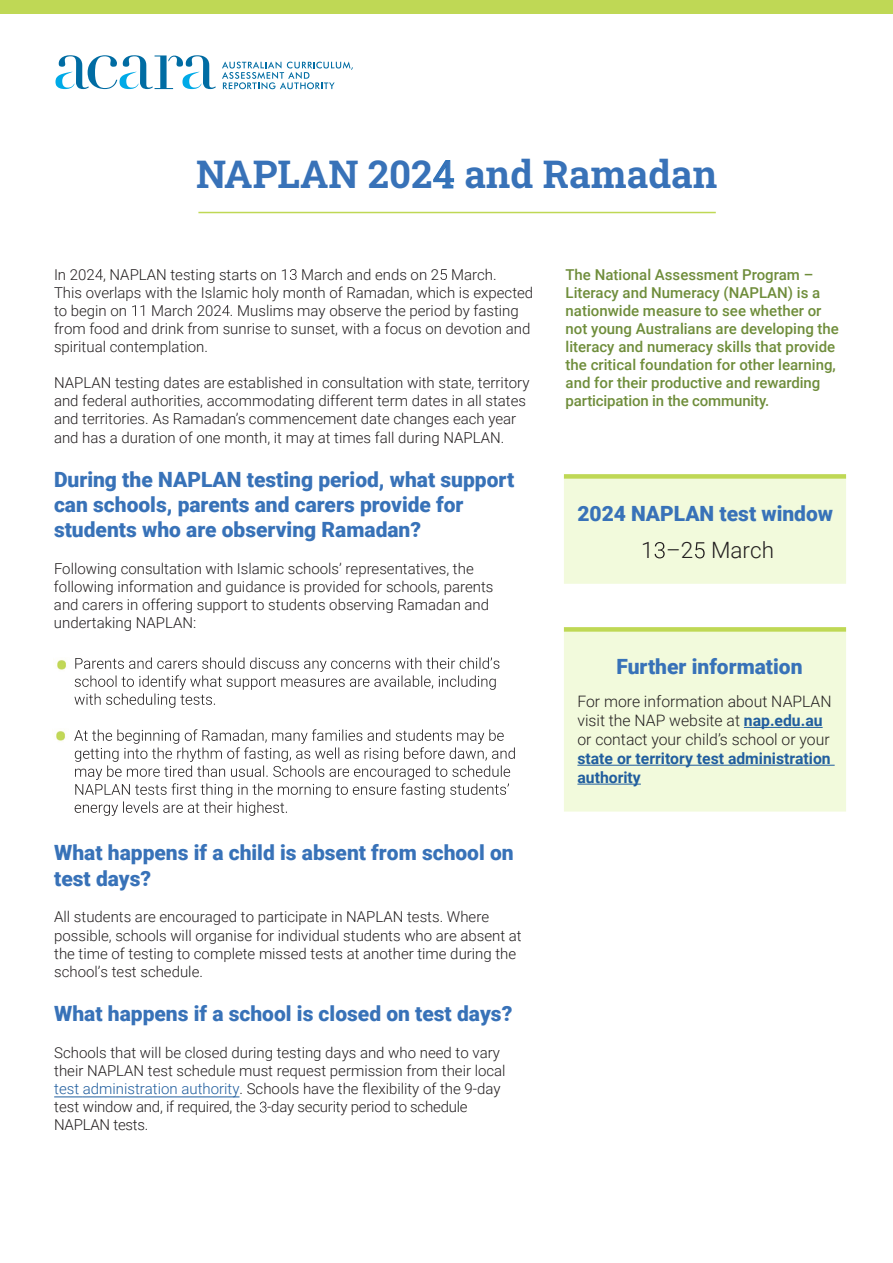
<style>
.page{position:relative;width:893px;height:1263px;background:#fff}
.page>*{position:absolute;margin:0;border:0;box-sizing:border-box;transform-origin:0 0}
.t1{font:38.4px "Roboto Slab";color:#3872b8}
.t2{font:300 22.5px "Roboto";color:#231f20}
.t3{font:900 21px/25.2px "Roboto";color:#3872b8}
.t4{font:300 15.75px/18.9px "Roboto";color:#231f20}
.t5{font:700 15.75px/18.9px "Roboto";color:#215e9e}
.t6{font:300 15px/18px "Roboto";color:#231f20}
.t7{font:500 15px/18px "Roboto";color:#6f8d3b}
.s1{color:#215e9e}
.s2{font-weight:700;color:#215e9e}
</style>
<div class="page">
<svg style="left:433px;top:160px;width:22px;height:29px"></svg>
<hr style="left:198px;top:212px;width:518px;height:1px;background:#bfd855">
<div style="left:0;top:0;width:893px;height:13px;background:#bfd855"></div>
<svg style="left:55px;top:55px;width:161px;height:34px"></svg>
<svg style="left:222px;top:61px;width:131px;height:28px"></svg>
<svg style="left:95px;top:269px;width:8px;height:11px"></svg>
<svg style="left:290px;top:269px;width:7px;height:11px"></svg>
<svg style="left:440px;top:269px;width:7px;height:11px"></svg>
<svg style="left:132px;top:305px;width:12px;height:11px"></svg>
<svg style="left:222px;top:305px;width:8px;height:11px"></svg>
<svg style="left:74px;top:657px;width:425px;height:51px"></svg>
<svg style="left:74px;top:729px;width:441px;height:87px"></svg>
<svg style="left:260px;top:1101px;width:7px;height:11px"></svg>
<svg style="left:564px;top:479px;width:282px;height:332px;background:#f3fae0"></svg>
<div style="left:564px;top:474px;width:282px;height:5px;background:#bfd855"></div>
<div style="left:564px;top:627px;width:282px;height:5px;background:#bfd855"></div>
<svg style="left:655px;top:542px;width:10px;height:16px"></svg>
<svg style="left:695px;top:542px;width:10px;height:16px"></svg>
<hr style="left:744px;top:727px;width:79px;height:1px;background:#215e9e">
<hr style="left:577px;top:765px;width:258px;height:1px;background:#215e9e">
<hr style="left:577px;top:784px;width:64px;height:1px;background:#215e9e">
<svg style="left:54px;top:1096px;width:29px;height:1px"></svg>
<hr style="left:83px;top:1096px;width:157px;height:1px;background:#215e9e">
<img style="left:57px;top:660px;width:9px;height:10px">
<img style="left:56px;top:731px;width:9px;height:10px">
<h1 class="t1" style="left:196px;top:148px;width:523px">NAPLAN 2024 and Ramadan</h1>
<p class="t6" style="left:54px;top:265px;width:481px">In 202 , NAPLAN testing starts on 1 March and ends on 2 March.<br>This overlaps with the Islamic holy month of Ramadan, which is expected to begin on</p>
<p class="t6" style="left:54px;top:301px;width:478px;text-indent:97px">March 202 . Muslims may observe the period by fasting from food and drink from sunrise to sunset, with a focus on devotion and spiritual contemplation.</p>
<p class="t6" style="left:54px;top:373px;width:477px">NAPLAN testing dates are established in consultation with state, territory and federal authorities, accommodating different term dates in all states and territories. As Ramadan’s commencement date changes each year and has a duration of one month, it may at times fall during NAPLAN.</p>
<h3 class="t3" style="left:54px;top:466px;width:462px">During the NAPLAN testing period, what support can schools, parents and carers provide for students who are observing Ramadan?</h3>
<p class="t6" style="left:54px;top:559px;width:441px">Following consultation with Islamic schools’ representatives, the following information and guidance is provided for schools, parents and carers in offering support to students observing Ramadan and undertaking NAPLAN:</p>
<h3 class="t3" style="left:54px;top:839px;width:461px">What happens if a child is absent from school on test days?</h3>
<p class="t6" style="left:54px;top:907px;width:469px">All students are encouraged to participate in NAPLAN tests. Where possible, schools will organise for individual students who are absent at the time of testing to complete missed tests at another time during the school’s test schedule.</p>
<h3 class="t3" style="left:54px;top:1000px;width:460px">What happens if a school is closed on test days?</h3>
<p class="t6" style="left:54px;top:1043px;width:453px">Schools that will be closed during testing days and who need to vary their NAPLAN test schedule must request permission from their local <span class="s1">test administration authority</span>. Schools have the flexibility of the 9-day test window and, if required, the -day security period to schedule NAPLAN tests.</p>
<p class="t7" style="left:566px;top:265px;width:275px">The National Assessment Program – Literacy and Numeracy (NAPLAN) is a nationwide measure to see whether or not young Australians are developing the literacy and numeracy skills that provide the critical foundation for other learning, and for their productive and rewarding participation in the community.</p>
<h3 class="t3" style="left:577px;top:501px;width:257px">2024 NAPLAN test window</h3>
<h2 class="t2" style="left:641px;top:534px;width:135px">1 –2 March</h2>
<h3 class="t3" style="left:616px;top:654px;width:188px">Further information</h3>
<p class="t4" style="left:577px;top:692px;width:256px">For more information about NAPLAN visit the NAP website at <span class="s2">nap.edu.au </span>or contact your child’s school or your</p>
<p class="t5" style="left:577px;top:748px;width:255px">state or territory test administration authority</p>
</div>
